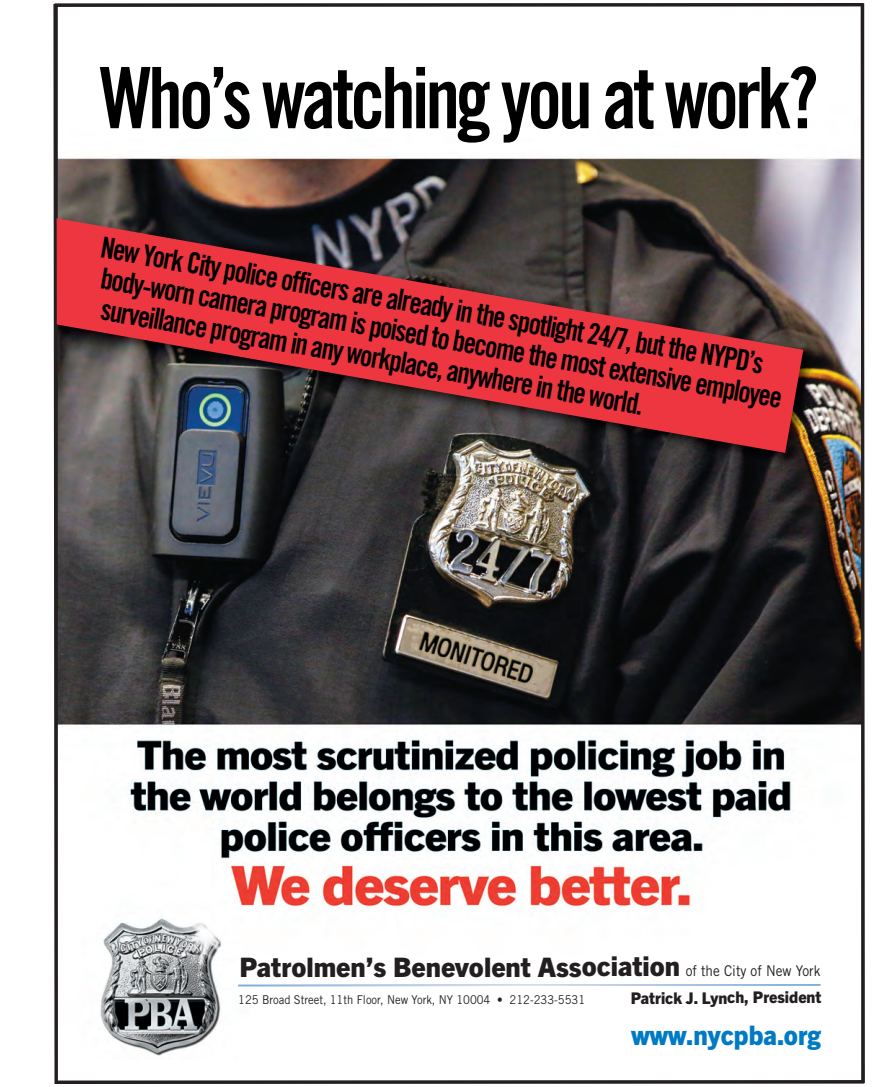
<style>
.page{position:relative;width:880px;height:1087px;background:#fff}
.page>*{position:absolute;margin:0;border:0;box-sizing:border-box;transform-origin:0 0}
.t1{font:84.9px "Trade Gothic Bold Cond Twenty";letter-spacing:-.05em;color:#000001;scale:.92 1}
.t2{font:29.25px/30.5px "Trade Gothic Bold Cond Twenty";color:#000001;scale:.95 1}
.t3{font:800 27px "Trade Gothic Next LT Pro";color:#007bc3;scale:.96 1}
.t4{font:800 26.85px "Trade Gothic Next LT Pro";color:#231f20}
.t5{font:800 16.2px "Trade Gothic Next LT Pro";color:#231f20}
.t6{font:14.85px "Trade Gothic";color:#231f20;scale:.92 1}
.t7{font:12.15px "Trade Gothic";color:#231f20;scale:.92 1}
</style>
<div class="page">
<img style="left:53px;top:3px;width:812px;height:1081px">
<h1 class="t1" style="left:100px;top:67px;width:783px">Who’s watching you at work?</h1>
<p class="t2" style="left:104px;top:234px;width:734px;rotate:10deg">New York City police officers are already in the spotlight 24/7, but the NYPD’s body-worn camera program is poised to become the most extensive employee surveillance program in any workplace, anywhere in the world.</p>
<p class="t4" style="left:239px;top:957px;width:442px">Patrolmen’s Benevolent Association</p>
<p class="t7" style="left:238px;top:995px;width:378px">125 Broad Street, 11th Floor, New York, NY 10004 • 212-233-5531</p>
<p class="t5" style="left:631px;top:992px;width:192px">Patrick J. Lynch, President</p>
<p class="t6" style="left:686px;top:965px;width:148px">of the City of New York</p>
<p class="t3" style="left:631px;top:1025px;width:199px">www.nycpba.org</p>
</div>
